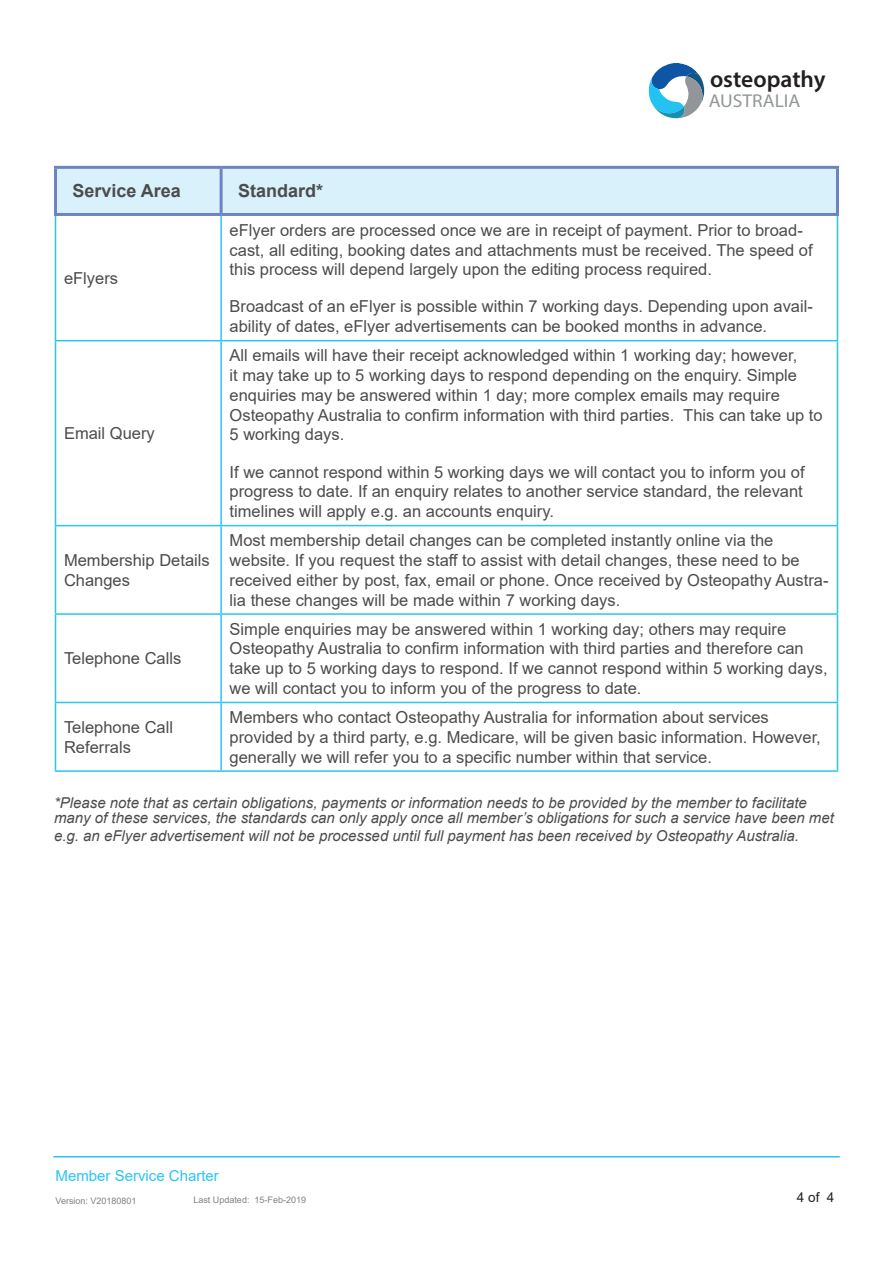
<style>
.page{position:relative;width:893px;height:1263px;background:#fff}
.page>*{position:absolute;margin:0;border:0;box-sizing:border-box;transform-origin:0 0}
.t1{font:600 23.55px "Myriad Pro";color:#231f20}
.t2{font:18.6px "Myriad Pro";color:#939698;scale:1.05 1}
.FS_Basic_Para{font:700 18px "Arial";color:#4b4c4d}
.FS_Basic_Para-2{font:16.5px/19.8px "Arial";color:#4b4c4d}
.FS_Basic_Para-3{font:italic 15px/15px "Arial";color:#4b4c4d}
.t3{font:15px "Arial";color:#2bc4f3}
.t4{font:13.5px "Arial";color:#231f20}
.t5{font:9px "Arial";color:#808285}
</style>
<div class="page">
<hr style="left:53px;top:1156px;width:787px;height:1px;background:#2bc4f3">
<svg style="left:648px;top:63px;width:56px;height:56px"></svg>
<div style="left:57px;top:169px;width:779px;height:44px;background:#d9f1fb"></div>
<hr style="left:220px;top:169px;width:3px;height:44px;background:#6e84c1">
<hr style="left:220px;top:216px;width:2px;height:124px;background:#2bc4f3">
<hr style="left:220px;top:341px;width:2px;height:184px;background:#2bc4f3">
<hr style="left:220px;top:526px;width:2px;height:87px;background:#2bc4f3">
<hr style="left:220px;top:615px;width:2px;height:87px;background:#2bc4f3">
<hr style="left:220px;top:703px;width:2px;height:67px;background:#2bc4f3">
<hr style="left:55px;top:340px;width:166px;height:1px;background:#2bc4f3">
<hr style="left:221px;top:340px;width:617px;height:1px;background:#2bc4f3">
<hr style="left:55px;top:525px;width:166px;height:1px;background:#2bc4f3">
<hr style="left:221px;top:525px;width:617px;height:1px;background:#2bc4f3">
<hr style="left:55px;top:613px;width:166px;height:2px;background:#2bc4f3">
<hr style="left:55px;top:615px;width:1px;height:87px;background:#2bc4f3">
<hr style="left:221px;top:613px;width:617px;height:2px;background:#2bc4f3">
<hr style="left:837px;top:615px;width:1px;height:87px;background:#2bc4f3">
<hr style="left:55px;top:702px;width:166px;height:1px;background:#2bc4f3">
<hr style="left:55px;top:703px;width:1px;height:67px;background:#2bc4f3">
<hr style="left:221px;top:702px;width:617px;height:1px;background:#2bc4f3">
<hr style="left:837px;top:703px;width:1px;height:67px;background:#2bc4f3">
<hr style="left:55px;top:770px;width:166px;height:2px;background:#2bc4f3">
<hr style="left:221px;top:770px;width:617px;height:2px;background:#2bc4f3">
<hr style="left:54px;top:166px;width:167px;height:3px;background:#6e84c1">
<hr style="left:54px;top:169px;width:3px;height:44px;background:#6e84c1">
<hr style="left:221px;top:166px;width:618px;height:3px;background:#6e84c1">
<hr style="left:836px;top:169px;width:3px;height:44px;background:#6e84c1">
<hr style="left:54px;top:213px;width:167px;height:3px;background:#6e84c1">
<hr style="left:221px;top:213px;width:618px;height:3px;background:#6e84c1">
<hr style="left:55px;top:216px;width:1px;height:124px;background:#2bc4f3">
<hr style="left:837px;top:216px;width:1px;height:124px;background:#2bc4f3">
<hr style="left:55px;top:341px;width:1px;height:184px;background:#2bc4f3">
<hr style="left:837px;top:341px;width:1px;height:184px;background:#2bc4f3">
<hr style="left:55px;top:526px;width:1px;height:87px;background:#2bc4f3">
<hr style="left:837px;top:526px;width:1px;height:87px;background:#2bc4f3">
<p class="FS_Basic_Para" style="left:73px;top:178px;width:110px">Service Area</p>
<p class="FS_Basic_Para" style="left:238px;top:178px;width:87px">Standard*</p>
<h1 class="t1" style="left:710px;top:64px;width:117px">osteopathy</h1>
<p class="t2" style="left:709px;top:90px;width:89px">AUSTRALIA</p>
<p class="FS_Basic_Para-2" style="left:64px;top:268px;width:56px">eFlyers</p>
<p class="FS_Basic_Para-2" style="left:64px;top:423px;width:92px">Email Query</p>
<p class="FS_Basic_Para-2" style="left:64px;top:550px;width:147px">Membership Details<br>Changes</p>
<p class="FS_Basic_Para-2" style="left:64px;top:648px;width:119px">Telephone Calls</p>
<p class="FS_Basic_Para-2" style="left:230px;top:220px;width:585px">eFlyer orders are processed once we are in receipt of payment. Prior to broad&shy;cast, all editing, booking dates and attachments must be received. The speed of this process will depend largely upon the editing process required.</p>
<p class="FS_Basic_Para-2" style="left:230px;top:297px;width:585px">Broadcast of an eFlyer is possible within 7 working days. Depending upon avail&shy;ability of dates, eFlyer advertisements can be booked months in advance.</p>
<p class="FS_Basic_Para-2" style="left:230px;top:345px;width:595px">All emails will have their receipt acknowledged within 1 working day; however,<br>it may take up to 5 working days to respond depending on the enquiry. Simple enquiries may be answered within 1 day; more complex emails may require Osteopathy Australia to confirm information with third parties. This can take up to 5 working days.</p>
<p class="FS_Basic_Para-2" style="left:230px;top:462px;width:576px;text-align:justify">If we cannot respond within 5 working days we will contact you to inform you of progress to date. If an enquiry relates to another service standard, the relevant timelines will apply e.g. an accounts enquiry.</p>
<p class="FS_Basic_Para-2" style="left:230px;top:530px;width:600px">Most membership detail changes can be completed instantly online via the website. If you request the staff to assist with detail changes, these need to be received either by post, fax, email or phone. Once received by Osteopathy Austra&shy;lia these changes will be made within 7 working days.</p>
<p class="FS_Basic_Para-2" style="left:230px;top:619px;width:599px">Simple enquiries may be answered within 1 working day; others may require Osteopathy Australia to confirm information with third parties and therefore can take up to 5 working days to respond. If we cannot respond within 5 working days, we will contact you to inform you of the progress to date.</p>
<p class="FS_Basic_Para-2" style="left:64px;top:717px;width:111px">Telephone Call<br>Referrals</p>
<p class="FS_Basic_Para-2" style="left:230px;top:707px;width:593px">Members who contact Osteopathy Australia for information about services provided by a third party, e.g. Medicare, will be given basic information. However, generally we will refer you to a specific number within that service.</p>
<p class="FS_Basic_Para-3" style="left:54px;top:795px;width:781px">*Please note that as certain obligations, payments or information needs to be provided by the member to facilitate many of these services, the standards can only apply once all member’s obligations for such a service have been met</p>
<p class="FS_Basic_Para-3" style="left:54px;top:828px;width:746px">e.g. an eFlyer advertisement will not be processed until full payment has been received by Osteopathy Australia.</p>
<p class="t3" style="left:56px;top:1165px;width:165px">Member Service Charter</p>
<p class="t5" style="left:56px;top:1195px;width:83px">Version: V20180801</p>
<p class="t5" style="left:193px;top:1194px;width:114px">Last Updated: 15-Feb-2019</p>
<p class="t4" style="left:797px;top:1188px;width:39px">4 of 4</p>
</div>
